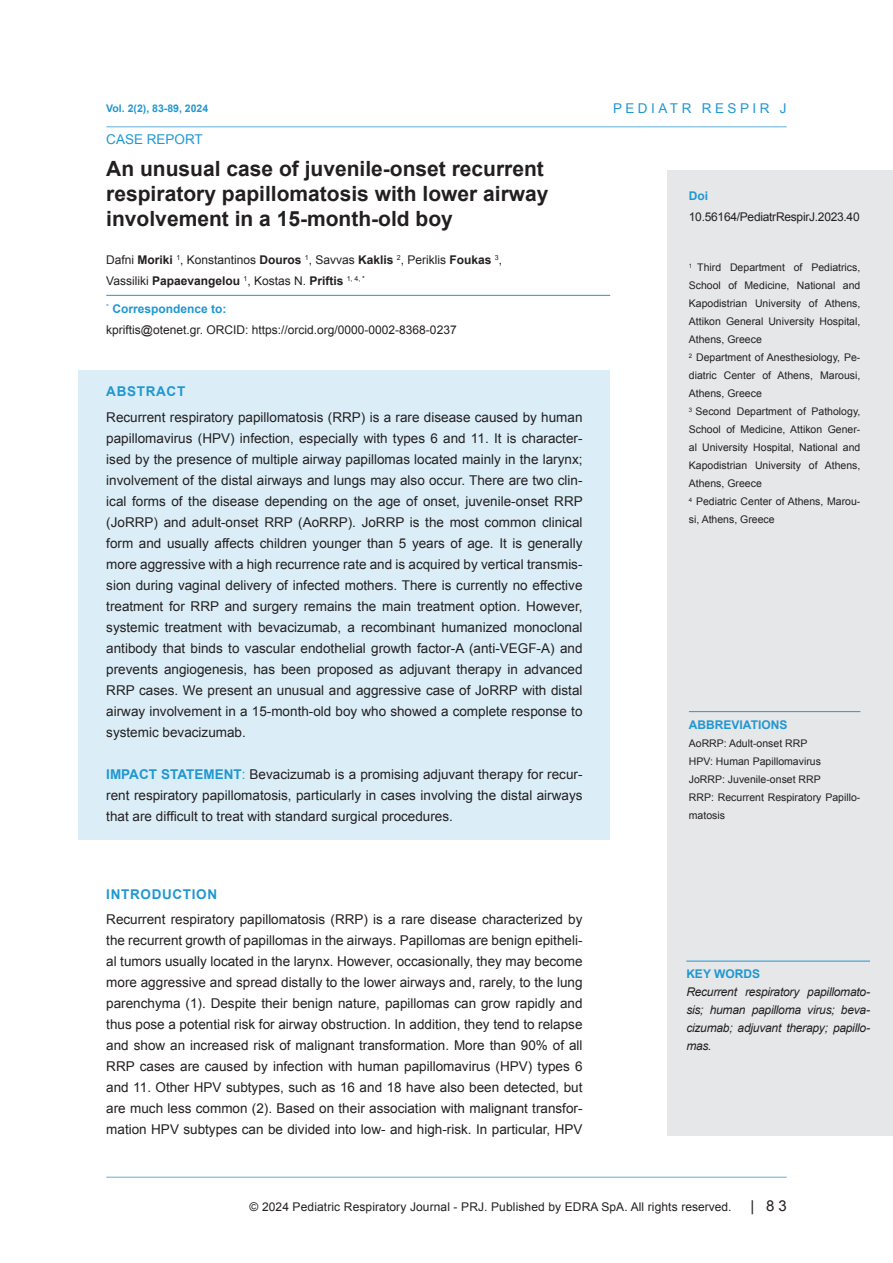
<style>
.page{position:relative;width:893px;height:1263px;background:#fff}
.page>*{position:absolute;margin:0;border:0;box-sizing:border-box;transform-origin:0 0}
.t1{font:700 21px/25.2px "Arial";color:#231f20}
.t2{font:15px "Arial";color:#231f20}
.t3{font:13.5px/21px "Arial";color:#231f20;text-align:justify}
.t4{font:700 13.5px "Arial";letter-spacing:.05em;color:#2097d2}
.t5{font:13.5px "Arial";letter-spacing:.26em;color:#2097d2}
.t6{font:13.5px "Arial";color:#2097d2}
.t7{font:12px/21px "Arial";color:#231f20}
.t8{font:italic 12px/18px "Arial";letter-spacing:-.02em;color:#231f20;text-align:justify}
.t9{font:12px "Arial";letter-spacing:-.02em;color:#231f20}
.t10{font:700 12px "Arial";color:#2097d2}
.t11{font:10.5px/18px "Arial";color:#231f20}
.t12{font:700 10.5px "Arial";color:#2097d2}
.s1{font-weight:700}
.s2{font-weight:700;color:#2097d2}
.s3{color:#2097d2}
</style>
<div class="page">
<div style="left:79px;top:370px;width:531px;height:470px;background:#dbeef7"></div>
<div style="left:668px;top:170px;width:225px;height:965px;background:#e6e7e9"></div>
<hr style="left:106px;top:1177px;width:681px;height:1px;background:#60afdc">
<hr style="left:106px;top:126px;width:681px;height:1px;background:#60afdc">
<hr style="left:686px;top:961px;width:184px;height:1px;background:#2097d2">
<hr style="left:106px;top:295px;width:504px;height:1px;background:#2097d2">
<hr style="left:689px;top:711px;width:171px;height:1px;background:#2097d2">
<p class="t12" style="left:106px;top:101px;width:103px">Vol. 2(2), 83-89, 2024</p>
<p class="t5" style="left:613px;top:99px;width:175px">PEDIATR RESPIR J</p>
<p class="t6" style="left:106px;top:130px;width:98px">CASE REPORT</p>
<h1 class="t1" style="left:106px;top:157px;width:444px">An unusual case of juvenile-onset recurrent respiratory papillomatosis with lower airway involvement in a 15-month-old boy</h1>
<p class="t10" style="left:689px;top:188px;width:21px">Doi</p>
<p class="t9" style="left:689px;top:209px;width:172px">10.56164/PediatrRespirJ.2023.40</p>
<p class="t7" style="left:106px;top:249px;width:397px">Dafni <span class="s1">Moriki</span> <sup>1</sup>, Konstantinos <span class="s1">Douros</span> <sup>1</sup>, Savvas <span class="s1">Kaklis</span> <sup>2</sup>, Periklis <span class="s1">Foukas</span> <sup>3</sup>,<br>Vassiliki <span class="s1">Papaevangelou</span> <sup>1</sup>, Kostas N. <span class="s1">Priftis</span> <sup>1,</sup> <sup>4,</sup> <sup>*</sup></p>
<p class="t11" style="left:689px;top:259px;width:173px"><sup>1</sup> Third Department of Pediatrics,<br>School of Medicine, National and<br>Kapodistrian University of Athens,<br>Attikon General University Hospital,<br>Athens, Greece<br><sup>2</sup> Department of Anesthesiology, Pe&shy;diatric Center of Athens, Marousi,<br>Athens, Greece<br><sup>3</sup> Second Department of Pathology,<br>School of Medicine, Attikon Gener&shy;al University Hospital, National and<br>Kapodistrian University of Athens,<br>Athens, Greece<br><sup>4</sup> Pediatric Center of Athens, Marou&shy;si, Athens, Greece</p>
<p class="t7" style="left:106px;top:298px;width:352px"><sup>*</sup> <span class="s2">Correspondence to:<br></span>kpriftis@otenet.gr. ORCID: https://orcid.org/0000-0002-8368-0237</p>
<p class="t4" style="left:106px;top:383px;width:80px">ABSTRACT</p>
<p class="t3" style="left:106px;top:406px;width:478px">Recurrent respiratory papillomatosis (RRP) is a rare disease caused by human papillomavirus (HPV) infection, especially with types 6 and 11. It is character&shy;ised by the presence of multiple airway papillomas located mainly in the larynx; involvement of the distal airways and lungs may also occur. There are two clin&shy;ical forms of the disease depending on the age of onset, juvenile-onset RRP (JoRRP) and adult-onset RRP (AoRRP). JoRRP is the most common clinical form and usually affects children younger than 5 years of age. It is generally more aggressive with a high recurrence rate and is acquired by vertical transmis&shy;sion during vaginal delivery of infected mothers. There is currently no effective treatment for RRP and surgery remains the main treatment option. However, systemic treatment with bevacizumab, a recombinant humanized monoclonal antibody that binds to vascular endothelial growth factor-A (anti-VEGF-A) and prevents angiogenesis, has been proposed as adjuvant therapy in advanced RRP cases. We present an unusual and aggressive case of JoRRP with distal airway involvement in a 15-month-old boy who showed a complete response to systemic bevacizumab.</p>
<p class="t3" style="left:106px;top:764px;width:478px"><span class="s2">IMPACT STATEMENT</span><span class="s3">:</span> Bevacizumab is a promising adjuvant therapy for recur&shy;rent respiratory papillomatosis, particularly in cases involving the distal airways that are difficult to treat with standard surgical procedures.</p>
<p class="t10" style="left:689px;top:717px;width:100px">ABBREVIATIONS</p>
<p class="t11" style="left:689px;top:734px;width:173px">AoRRP: Adult-onset RRP<br>HPV: Human Papillomavirus<br>JoRRP: Juvenile-onset RRP<br>RRP: Recurrent Respiratory Papillo&shy;matosis</p>
<p class="t4" style="left:106px;top:885px;width:112px">INTRODUCTION</p>
<p class="t3" style="left:106px;top:909px;width:478px">Recurrent respiratory papillomatosis (RRP) is a rare disease characterized by the recurrent growth of papillomas in the airways. Papillomas are benign epitheli&shy;al tumors usually located in the larynx. However, occasionally, they may become more aggressive and spread distally to the lower airways and, rarely, to the lung parenchyma (1). Despite their benign nature, papillomas can grow rapidly and thus pose a potential risk for airway obstruction. In addition, they tend to relapse and show an increased risk of malignant transformation. More than 90% of all RRP cases are caused by infection with human papillomavirus (HPV) types 6 and 11. Other HPV subtypes, such as 16 and 18 have also been detected, but are much less common (2). Based on their association with malignant transfor&shy;mation HPV subtypes can be divided into low- and high-risk. In particular, HPV</p>
<p class="t10" style="left:686px;top:966px;width:75px">KEY WORDS</p>
<p class="t8" style="left:686px;top:983px;width:185px">Recurrent respiratory papillomato&shy;sis; human papilloma virus; beva&shy;cizumab; adjuvant therapy; papillo&shy;mas.</p>
<p class="t7" style="left:250px;top:1196px;width:483px">© 2024 Pediatric Respiratory Journal - PRJ. Published by EDRA SpA. All rights reserved.</p>
<p class="t2" style="left:750px;top:1196px;width:38px">| 8 3</p>
</div>
